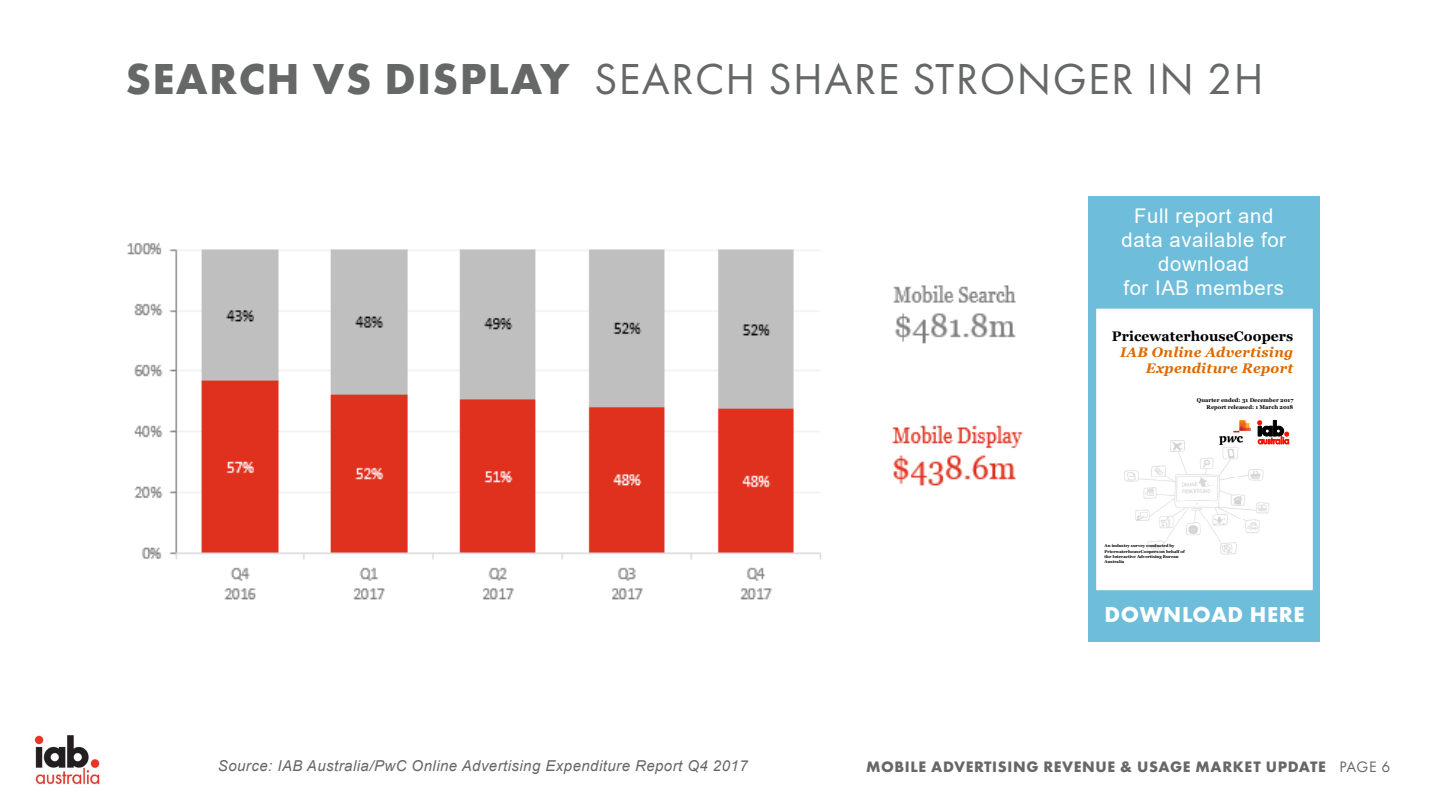
<style>
.page{position:relative;width:1440px;height:810px;background:#fff}
.page>*{position:absolute;margin:0;border:0;box-sizing:border-box;transform-origin:0 0}
.t1{font:45px "Futura PT";letter-spacing:.03em;color:#656867}
.t2{font:700 22.5px "Futura PT";letter-spacing:.03em;color:#fff}
.t3{font:20.25px/24.3px "Arial";letter-spacing:.03em;color:#fff;text-align:center}
.t4{font:700 15.75px "Futura PT";letter-spacing:.04em;color:#656867}
.t5{font:italic 15px "Arial";letter-spacing:.03em;color:#656867}
.t6{font:italic 700 13.88px/15.8px "Georgia";letter-spacing:.02em;color:#dc6900;text-align:right}
.t7{font:700 13.88px "Georgia";letter-spacing:.005em;color:#000}
.t8{font:700 5.55px/7.2px "Georgia";color:#000;text-align:right}
.t9{font:700 4.12px/5.4px "Georgia";color:#000}
.s1{font-weight:700}
.s2{font-weight:400}
</style>
<div class="page">
<div style="left:1089px;top:196px;width:231px;height:446px;background:#6ebddb"></div>
<img style="left:127px;top:243px;width:896px;height:357px">
<div style="left:1095px;top:308px;width:219px;height:283px;background:#fff"></div>
<img style="left:1124px;top:436px;width:145px;height:119px">
<img style="left:1220px;top:420px;width:30px;height:24px">
<svg style="left:1257px;top:420px;width:32px;height:25px"></svg>
<div style="left:1094px;top:306px;width:221px;height:286px;border:2px solid #6ebddb"></div>
<img style="left:34px;top:735px;width:66px;height:49px">
<h1 class="t1" style="left:125px;top:53px;width:1140px"><span class="s1">SEARCH VS DISPLAY</span> SEARCH SHARE STRONGER IN 2H</h1>
<h3 class="t3" style="left:1121px;top:203px;width:166px">Full report and data available for download<br>for IAB members</h3>
<h3 class="t7" style="left:1112px;top:327px;width:183px">PricewaterhouseCoopers</h3>
<h3 class="t6" style="left:1120px;top:344px;width:175px">IAB Online Advertising<br>Expenditure Report</h3>
<h3 class="t8" style="left:1197px;top:396px;width:98px">Quarter ended: 31 December 2017<br>Report released: 1 March 2018</h3>
<p class="t9" style="left:1105px;top:543px;width:82px">An industry survey conducted by<br>PricewaterhouseCoopers on behalf of the Interactive Advertising Bureau<br>Australia</p>
<h2 class="t2" style="left:1104px;top:600px;width:202px">DOWNLOAD HERE</h2>
<h3 class="t5" style="left:218px;top:756px;width:531px">Source: IAB Australia/PwC Online Advertising Expenditure Report Q4 2017</h3>
<h3 class="t4" style="left:866px;top:756px;width:526px">MOBILE ADVERTISING REVENUE &amp; USAGE MARKET UPDATE <span class="s2">PAGE 6</span></h3>
</div>
